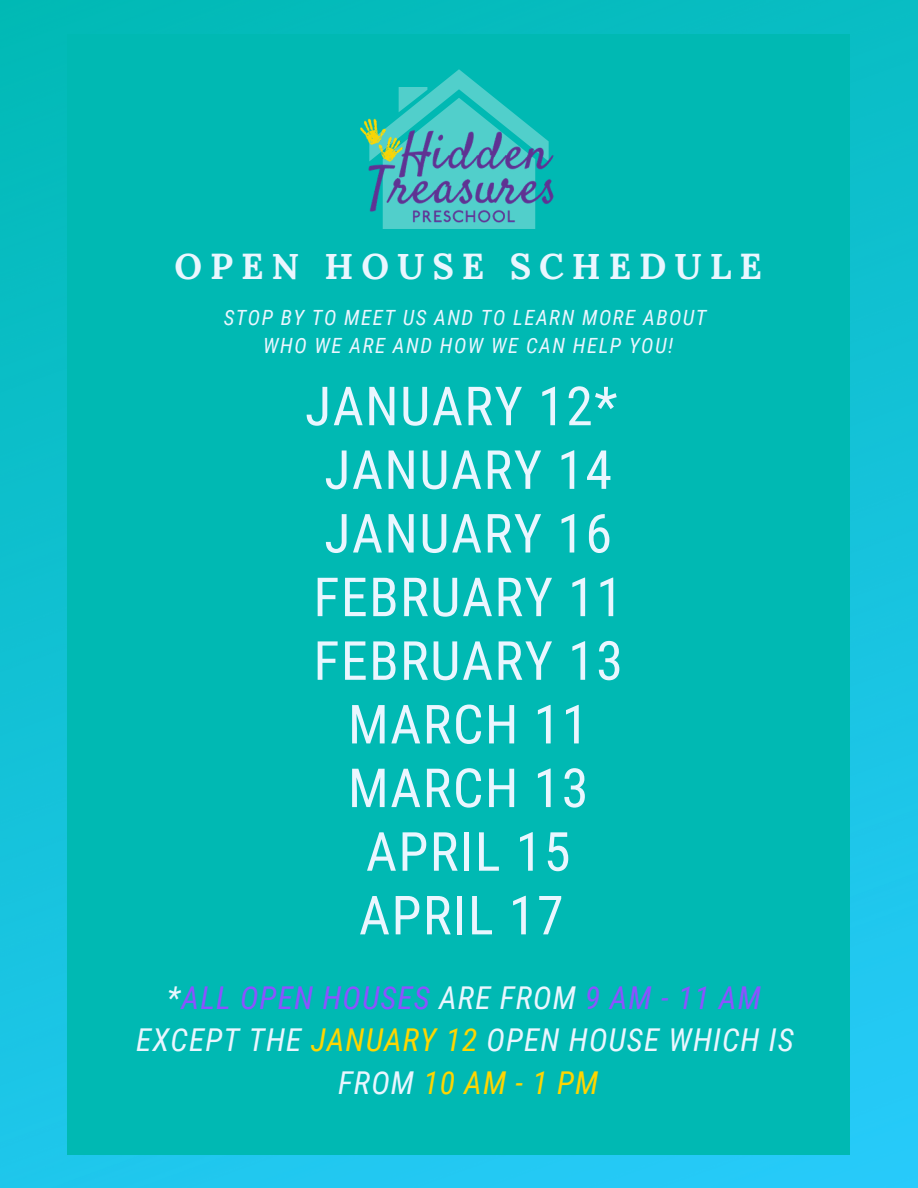
<style>
.page{position:relative;width:918px;height:1188px;background:#fff}
.page>*{position:absolute;margin:0;border:0;box-sizing:border-box;transform-origin:0 0}
.t1{font:54px/63.6px "Roboto Condensed";letter-spacing:.025em;color:#eaf6ff;text-align:center}
.t2{font:700 36px "Lora";letter-spacing:.22em;color:#eaf6ff}
.t3{font:italic 31.5px/42.5px "Roboto Condensed";letter-spacing:.035em;color:#eaf6ff;text-align:center}
.t4{font:italic 21px/28.3px "Roboto Condensed";letter-spacing:.07em;color:#eaf6ff;text-align:center}
.s1{color:#8c52ff}
.s2{color:#ffd600}
</style>
<div class="page">
<img style="left:0;top:0;width:918px;height:1188px">
<div style="left:67px;top:34px;width:783px;height:1120px;background:#00b9b3"></div>
<svg style="left:382px;top:69px;width:154px;height:160px"></svg>
<img style="left:360px;top:114px;width:194px;height:113px">
<p class="t2" style="left:175px;top:243px;width:589px">OPEN HOUSE SCHEDULE</p>
<p class="t4" style="left:224px;top:303px;width:484px">STOP BY TO MEET US AND TO LEARN MORE ABOUT<br>WHO WE ARE AND HOW WE CAN HELP YOU!</p>
<p class="t1" style="left:305px;top:375px;width:319px">JANUARY 12*<br>JANUARY 14<br>JANUARY 16<br>FEBRUARY 11<br>FEBRUARY 13<br>MARCH 11<br>MARCH 13<br>APRIL 15<br>APRIL 17</p>
<p class="t3" style="left:136px;top:977px;width:659px">*<span class="s1">ALL OPEN HOUSES</span> ARE FROM <span class="s1">9 AM - 11 AM<br></span>EXCEPT THE <span class="s2">JANUARY 12</span> OPEN HOUSE WHICH IS<br>FROM <span class="s2">10 AM - 1 PM</span></p>
</div>
